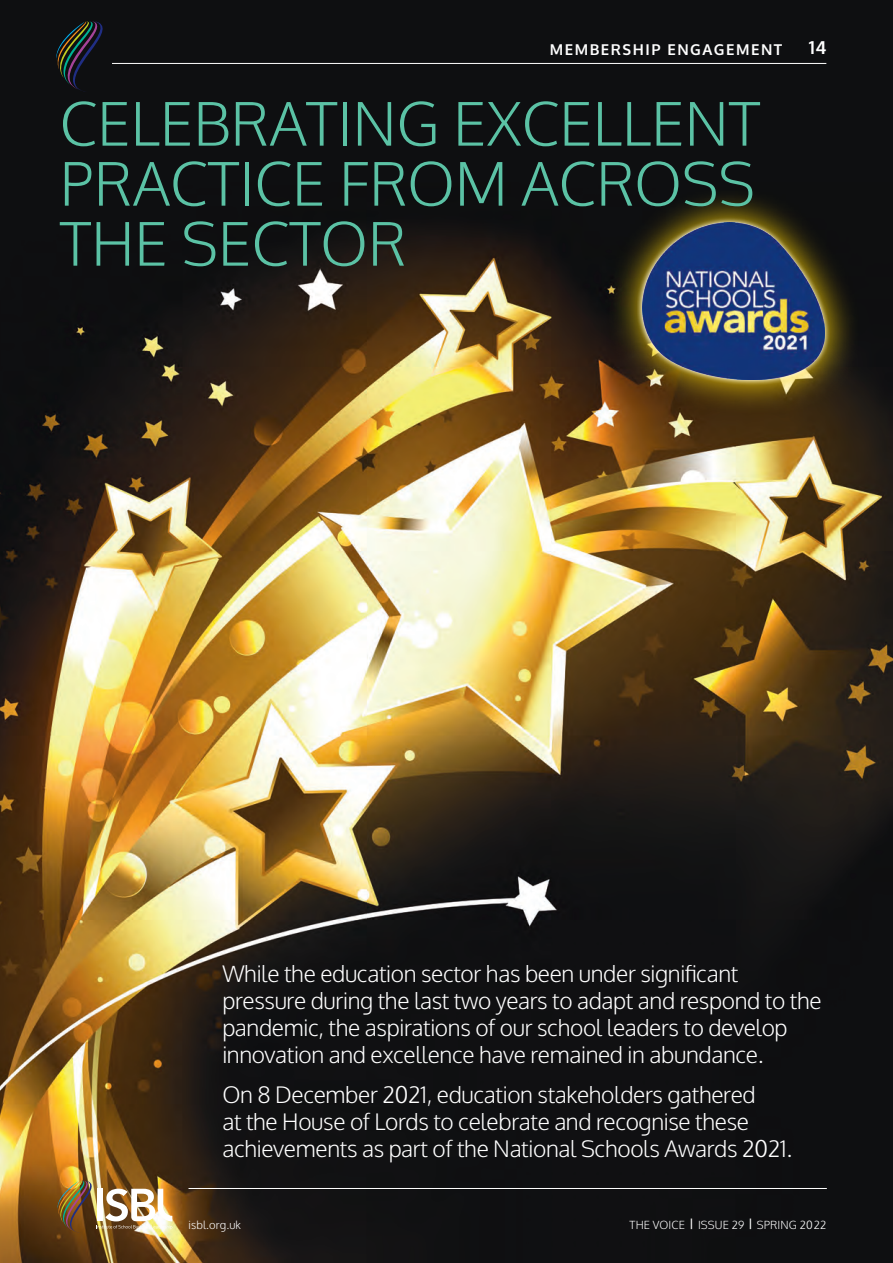
<style>
.page{position:relative;width:893px;height:1263px;background:#fff}
.page>*{position:absolute;margin:0;border:0;box-sizing:border-box;transform-origin:0 0}
.MAIN_HEADING{font:300 60px/60px "Oxygen";color:#5bc2a5;text-align:justify}
.INTRO_PARA{font:300 22.8px/27px "Oxygen";letter-spacing:-.015em;color:#fff}
.t1{font:700 18px "Oxygen";color:#fff}
.t2{font:700 15px "Oxygen";letter-spacing:.1em;color:#fff}
.t3{font:300 11.25px "Oxygen";letter-spacing:.01em;color:#fff}
.s1{font-weight:700}
</style>
<div class="page">
<img style="left:0;top:0;width:893px;height:1263px">
<svg style="left:607px;top:187px;width:253px;height:228px;background:#2e2310"></svg>
<img style="left:637px;top:217px;width:193px;height:169px">
<svg style="left:56px;top:21px;width:49px;height:71px;background:#1d2124"></svg>
<hr style="left:188px;top:1188px;width:639px;height:1px;background:#fff">
<img style="left:58px;top:1181px;width:114px;height:52px">
<hr style="left:112px;top:63px;width:714px;height:1px;background:#fff">
<p class="t2" style="left:550px;top:40px;width:234px">MEMBERSHIP ENGAGEMENT</p>
<p class="t1" style="left:809px;top:36px;width:19px">14</p>
<p class="MAIN_HEADING" style="left:60px;top:96px;width:702px">CELEBRATING EXCELLENT PRACTICE FROM ACROSS THE SECTOR</p>
<p class="INTRO_PARA" style="left:222px;top:961px;width:601px">While the education sector has been under significant pressure during the last two years to adapt and respond to the pandemic, the aspirations of our school leaders to develop innovation and excellence have remained in abundance.</p>
<p class="INTRO_PARA" style="left:222px;top:1081px;width:571px">On 8 December 2021, education stakeholders gathered<br>at the House of Lords to celebrate and recognise these achievements as part of the National Schools Awards 2021.</p>
<p class="t3" style="left:188px;top:1217px;width:54px">isbl.org.uk</p>
<p class="t3" style="left:630px;top:1217px;width:198px">THE VOICE <span class="s1">|</span> ISSUE 29 <span class="s1">|</span> SPRING 2022</p>
</div>
